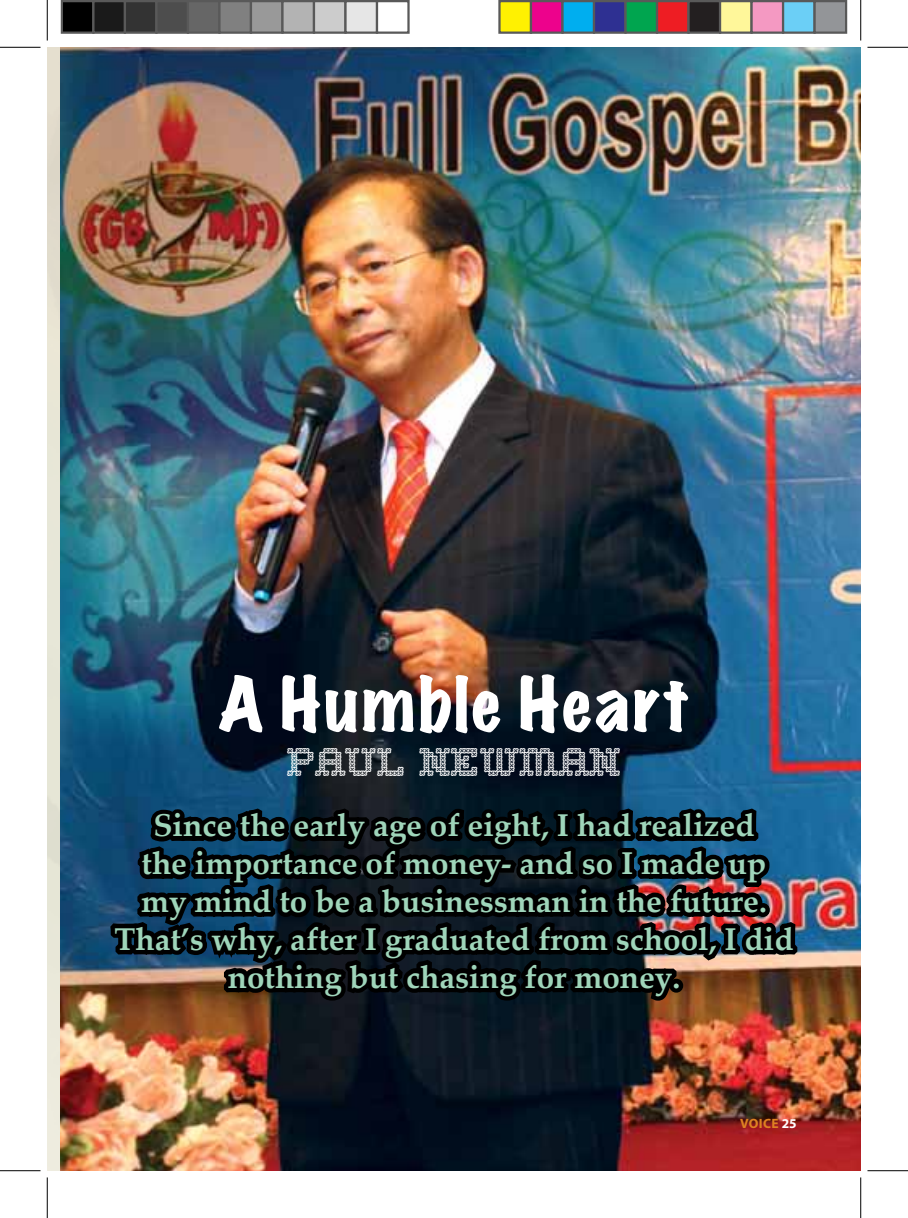
<style>
.page{position:relative;width:908px;height:1218px;background:#fff}
.page>*{position:absolute;margin:0;border:0;box-sizing:border-box;transform-origin:0 0}
.t1{font:expanded 67.5px "Marker Felt";letter-spacing:.04em;color:#fff}
.t2{font:40.5px "Home Sweet Home Outline";color:#fff}
.t3{font:700 31.5px/37.8px "Palatino Linotype";color:#9fd5ba;text-align:center}
.t4{font:700 13.5px "Myriad Pro";letter-spacing:.025em;color:#de8222}
.s1{color:#fff}
</style>
<div class="page">
<img style="left:60px;top:47px;width:800px;height:1123px">
<img style="left:106px;top:766px;width:699px;height:320px">
<hr style="left:0;top:47px;width:40px;height:1px;background:#000">
<hr style="left:867px;top:47px;width:41px;height:1px;background:#000">
<hr style="left:0;top:1169px;width:40px;height:1px;background:#000">
<hr style="left:867px;top:1169px;width:41px;height:1px;background:#000">
<hr style="left:47px;top:0;width:1px;height:41px;background:#000">
<hr style="left:47px;top:1177px;width:1px;height:40px;background:#000">
<hr style="left:860px;top:0;width:1px;height:41px;background:#000">
<hr style="left:860px;top:1177px;width:1px;height:40px;background:#000">
<div style="left:62px;top:1px;width:31px;height:32px;background:#000"></div>
<div style="left:61px;top:0;width:33px;height:34px;border:2px solid #595959"></div>
<div style="left:93px;top:1px;width:32px;height:32px;background:#1a1a1a"></div>
<div style="left:92px;top:0;width:34px;height:34px;border:2px solid #595959"></div>
<div style="left:125px;top:1px;width:31px;height:32px;background:#333"></div>
<div style="left:124px;top:0;width:34px;height:34px;border:2px solid #595959"></div>
<div style="left:156px;top:1px;width:32px;height:32px;background:#4d4d4d"></div>
<div style="left:155px;top:0;width:34px;height:34px;border:2px solid #595959"></div>
<div style="left:188px;top:1px;width:31px;height:32px;background:#666"></div>
<div style="left:187px;top:0;width:33px;height:34px;border:2px solid #595959"></div>
<div style="left:219px;top:1px;width:32px;height:32px;background:#808080"></div>
<div style="left:218px;top:0;width:34px;height:34px;border:2px solid #595959"></div>
<div style="left:251px;top:1px;width:31px;height:32px;background:#999"></div>
<div style="left:250px;top:0;width:34px;height:34px;border:2px solid #595959"></div>
<div style="left:282px;top:1px;width:32px;height:32px;background:#b3b3b3"></div>
<div style="left:281px;top:0;width:34px;height:34px;border:2px solid #595959"></div>
<div style="left:314px;top:1px;width:31px;height:32px;background:#ccc"></div>
<div style="left:313px;top:0;width:33px;height:34px;border:2px solid #595959"></div>
<div style="left:345px;top:1px;width:32px;height:32px;background:#e6e6e6"></div>
<div style="left:344px;top:0;width:34px;height:34px;border:2px solid #595959"></div>
<div style="left:376px;top:0;width:34px;height:34px;border:2px solid #595959"></div>
<div style="left:499px;top:1px;width:32px;height:32px;background:#fff101"></div>
<div style="left:498px;top:0;width:34px;height:34px;border:2px solid #595959"></div>
<div style="left:531px;top:1px;width:31px;height:32px;background:#ed028c"></div>
<div style="left:530px;top:0;width:33px;height:34px;border:2px solid #595959"></div>
<div style="left:562px;top:1px;width:32px;height:32px;background:#00aeef"></div>
<div style="left:561px;top:0;width:34px;height:34px;border:2px solid #595959"></div>
<div style="left:594px;top:1px;width:31px;height:32px;background:#2e3092"></div>
<div style="left:593px;top:0;width:33px;height:34px;border:2px solid #595959"></div>
<div style="left:625px;top:1px;width:32px;height:32px;background:#00a54f"></div>
<div style="left:624px;top:0;width:34px;height:34px;border:2px solid #595959"></div>
<div style="left:657px;top:1px;width:31px;height:32px;background:#ee1d23"></div>
<div style="left:656px;top:0;width:33px;height:34px;border:2px solid #595959"></div>
<div style="left:688px;top:1px;width:32px;height:32px;background:#231f20"></div>
<div style="left:687px;top:0;width:34px;height:34px;border:2px solid #595959"></div>
<div style="left:720px;top:1px;width:31px;height:32px;background:#fff79a"></div>
<div style="left:719px;top:0;width:33px;height:34px;border:2px solid #595959"></div>
<div style="left:751px;top:1px;width:32px;height:32px;background:#f499c2"></div>
<div style="left:750px;top:0;width:34px;height:34px;border:2px solid #595959"></div>
<div style="left:783px;top:1px;width:31px;height:32px;background:#6bcff6"></div>
<div style="left:782px;top:0;width:33px;height:34px;border:2px solid #595959"></div>
<div style="left:814px;top:1px;width:32px;height:32px;background:#939598"></div>
<div style="left:813px;top:0;width:34px;height:34px;border:2px solid #595959"></div>
<h1 class="t1" style="left:219px;top:654px;width:472px">A Humble Heart</h1>
<p class="t2" style="left:287px;top:735px;width:335px">PAUL NEWMAN</p>
<p class="t3" style="left:114px;top:805px;width:680px">Since the early age of eight, I had realized<br>the importance of money- and so I made up<br>my mind to be a businessman in the future.<br>That’s why, after I graduated from school, I did nothing but chasing for money.</p>
<p class="t4" style="left:740px;top:1114px;width:58px">VOICE <span class="s1">25</span></p>
</div>
